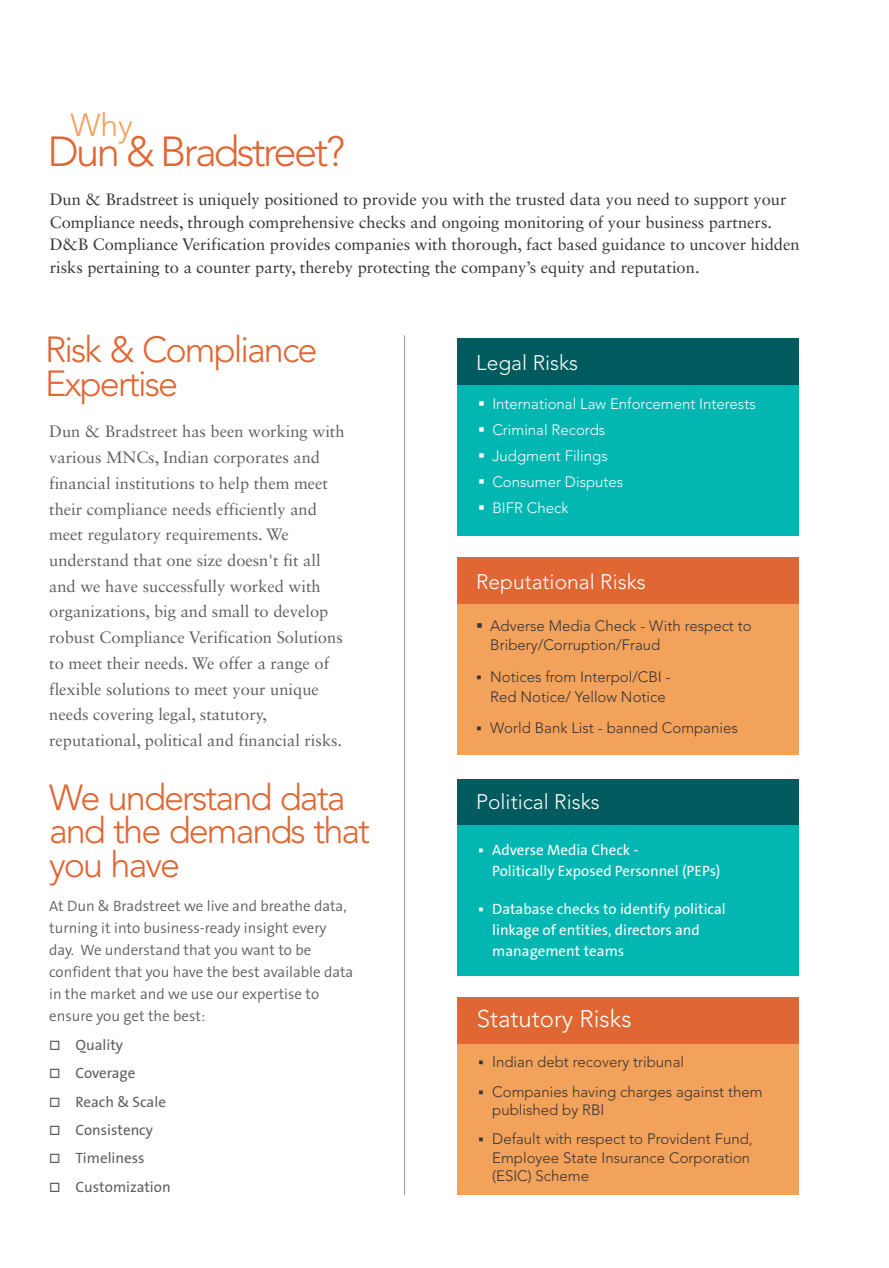
<style>
.page{position:relative;width:889px;height:1268px;background:#fff}
.page>*{position:absolute;margin:0;border:0;box-sizing:border-box;transform-origin:0 0}
.t1{font:300 41.7px "Avenir LT Std";letter-spacing:-.065em;color:#e06634}
.t2{font:300 36px/33.5px "Avenir LT Std";letter-spacing:-.055em;color:#e06634}
.t3{font:300 31.95px "Avenir LT Std";color:#f3a25b}
.t4{font:300 24px "Avenir LT Std";color:#fefefe}
.t5{font:300 21px "Avenir LT Std";color:#fefefe}
.t6{font:16.5px/25.7px "Sabon LT Std";color:#606062}
.t7{font:16.5px/22.5px "Sabon LT Std";color:#373435}
.t8{font:300 15px/18.5px "Avenir LT Std";color:#373435}
.t9{font:300 15px/22.2px "The Sans B4";color:#606062}
.t10{font:15px/20.9px "The Sans B5 Plain";color:#fefefe}
.t11{font:300 15px "Avenir LT Std";color:#fefefe}
.t12{font:15px "The Sans B5 Plain";color:#606062}
</style>
<div class="page">
<hr style="left:404px;top:335px;width:1px;height:859px;background:#96989a">
<div style="left:457px;top:338px;width:341px;height:47px;background:#005b5e"></div>
<div style="left:457px;top:385px;width:341px;height:151px;background:#02b6b1"></div>
<div style="left:457px;top:557px;width:341px;height:47px;background:#e06634"></div>
<div style="left:457px;top:604px;width:341px;height:150px;background:#f3a25b"></div>
<div style="left:457px;top:778px;width:341px;height:47px;background:#005b5e"></div>
<div style="left:457px;top:825px;width:341px;height:151px;background:#02b6b1"></div>
<div style="left:457px;top:997px;width:341px;height:47px;background:#e06634"></div>
<div style="left:457px;top:1044px;width:341px;height:150px;background:#f3a25b"></div>
<h3 class="t3" style="left:70px;top:112px;width:64px">Why</h3>
<h1 class="t1" style="left:48px;top:135px;width:298px">Dun &amp; Bradstreet?</h1>
<p class="t7" style="left:50px;top:190px;width:751px">Dun &amp; Bradstreet is uniquely positioned to provide you with the trusted data you need to support your Compliance needs, through comprehensive checks and ongoing monitoring of your business partners.<br>D&amp;B Compliance Verification provides companies with thorough, fact based guidance to uncover hidden risks pertaining to a counter party, thereby protecting the company’s equity and reputation.</p>
<h2 class="t2" style="left:45px;top:336px;width:274px">Risk &amp; Compliance<br>Expertise</h2>
<p class="t6" style="left:49px;top:420px;width:297px">Dun &amp; Bradstreet has been working with various MNCs, Indian corporates and financial institutions to help them meet their compliance needs efficiently and meet regulatory requirements. We understand that one size doesn't fit all and we have successfully worked with organizations, big and small to develop robust Compliance Verification Solutions to meet their needs. We offer a range of flexible solutions to meet your unique needs covering legal, statutory, reputational, political and financial risks.</p>
<h2 class="t2" style="left:49px;top:783px;width:323px">We understand data and the demands that you have</h2>
<p class="t9" style="left:49px;top:895px;width:305px">At Dun &amp; Bradstreet we live and breathe data, turning it into business-ready insight every day. We understand that you want to be confident that you have the best available data in the market and we use our expertise to ensure you get the best:</p>
<p class="t12" style="left:49px;top:1038px;width:75px">□ Quality</p>
<p class="t12" style="left:49px;top:1066px;width:88px">□ Coverage</p>
<p class="t12" style="left:49px;top:1095px;width:118px">□ Reach &amp; Scale</p>
<p class="t12" style="left:49px;top:1123px;width:105px">□ Consistency</p>
<p class="t12" style="left:49px;top:1152px;width:97px">□ Timeliness</p>
<p class="t12" style="left:49px;top:1180px;width:123px">□ Customization</p>
<p class="t5" style="left:476px;top:354px;width:103px">Legal Risks</p>
<p class="t11" style="left:478px;top:397px;width:279px">▪ International Law Enforcement Interests</p>
<p class="t11" style="left:478px;top:423px;width:128px">▪ Criminal Records</p>
<p class="t11" style="left:478px;top:450px;width:131px">▪ Judgment Filings</p>
<p class="t11" style="left:478px;top:476px;width:147px">▪ Consumer Disputes</p>
<p class="t11" style="left:478px;top:502px;width:92px">▪ BIFR Check</p>
<p class="t5" style="left:476px;top:573px;width:171px">Reputational Risks</p>
<p class="t8" style="left:490px;top:617px;width:263px;line-height:19.6px;text-indent:-14px">▪ Adverse Media Check - With respect to<br>Bribery/Corruption/Fraud</p>
<p class="t8" style="left:490px;top:668px;width:182px;line-height:19.6px;text-indent:-14px">▪ Notices from Interpol/CBI -<br>Red Notice/ Yellow Notice</p>
<p class="t8" style="left:476px;top:720px;width:263px">▪ World Bank List - banned Companies</p>
<p class="t5" style="left:476px;top:792px;width:125px">Political Risks</p>
<p class="t10" style="left:492px;top:841px;width:230px;text-indent:-14px">▪ Adverse Media Check -<br>Politically Exposed Personnel (PEPs)</p>
<p class="t10" style="left:492px;top:899px;width:235px;text-indent:-14px">▪ Database checks to identify political linkage of entities, directors and management teams</p>
<h3 class="t4" style="left:477px;top:1008px;width:156px">Statutory Risks</h3>
<p class="t8" style="left:478px;top:1053px;width:207px">▪ Indian debt recovery tribunal</p>
<p class="t8" style="left:492px;top:1083px;width:272px;text-indent:-14px">▪ Companies having charges against them published by RBI</p>
<p class="t8" style="left:492px;top:1131px;width:262px;text-indent:-14px">▪ Default with respect to Provident Fund,<br>Employee State Insurance Corporation (ESIC) Scheme</p>
</div>
